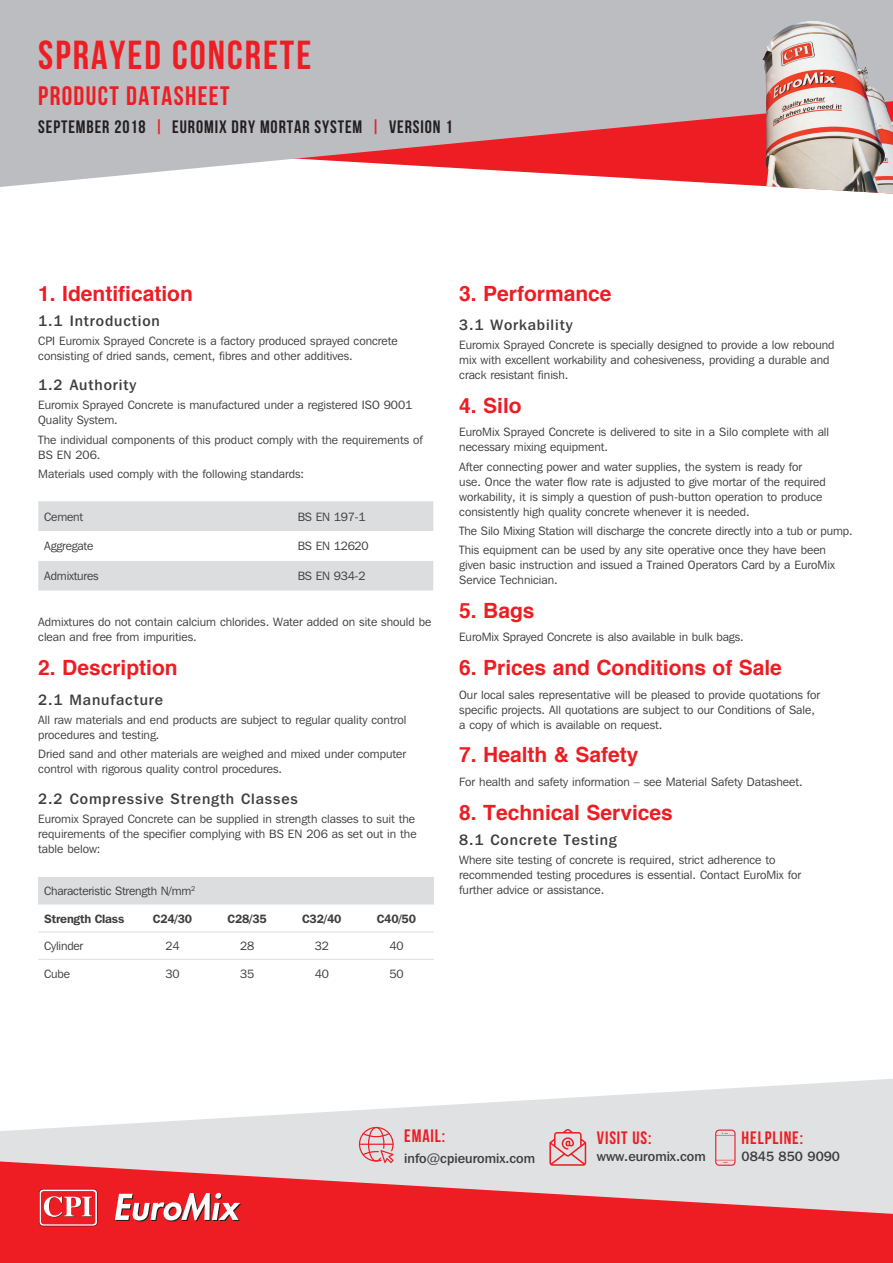
<style>
.page{position:relative;width:893px;height:1263px;background:#fff}
.page>*{position:absolute;margin:0;border:0;box-sizing:border-box;transform-origin:0 0}
.t1{font:40.5px "Bebas Neue";letter-spacing:.05em;color:#ed1d23}
.t2{font:26.7px "Bebas Neue";letter-spacing:.05em;color:#ed1d23}
.headers{font:700 21px "Helvetica";color:#ed1d23}
.t3{font:18px "Bebas Neue";letter-spacing:.05em;color:#231f20}
.t4{font:18px "Bebas Neue";letter-spacing:.05em;color:#ee1d23}
.t5{font:500 15px "Franklin Gothic IT Cby BT";letter-spacing:.06em;color:#3e3e3f}
.t6{font:500 13.5px "Franklin Gothic IT Cby BT";color:#3e3e3f}
.body_copy{font:12px/15px "Franklin Gothic IT Cby BT";color:#3e3e3f}
.t7{font:600 12px "Franklin Gothic IT Cby BT";letter-spacing:-.015em;color:#3e3e3f}
.s1{color:#ed1d23}
</style>
<div class="page">
<svg style="left:0;top:1079px;width:893px;height:82px;fill:#e0e1e3"></svg>
<svg style="left:0;top:1161px;width:893px;height:102px;background:#e95459"></svg>
<div style="left:107px;top:1189px;width:154px;height:37px;background:#ee1d23"></div>
<svg style="left:115px;top:1193px;width:126px;height:28px"></svg>
<svg style="left:40px;top:1189px;width:57px;height:37px"></svg>
<div style="left:41px;top:1191px;width:54px;height:33px;background:#ee1d23;border-radius:3px"></div>
<svg style="left:44px;top:1196px;width:48px;height:21px"></svg>
<svg style="left:0;top:0;width:893px;height:187px;background:#c6afb2"></svg>
<svg style="left:715px;top:1129px;width:20px;height:37px"></svg>
<svg style="left:549px;top:1129px;width:37px;height:37px"></svg>
<svg style="left:359px;top:1127px;width:35px;height:36px"></svg>
<img style="left:762px;top:21px;width:131px;height:173px">
<svg style="left:38px;top:501px;width:395px;height:89px"></svg>
<div style="left:38px;top:877px;width:396px;height:27px;background:#dcdddf"></div>
<svg style="left:38px;top:904px;width:396px;height:28px"></svg>
<hr style="left:210px;top:932px;width:74px;height:1px;background:#dcdddf">
<hr style="left:284px;top:932px;width:75px;height:1px;background:#dcdddf">
<hr style="left:359px;top:932px;width:75px;height:1px;background:#dcdddf">
<hr style="left:210px;top:959px;width:74px;height:1px;background:#dcdddf">
<hr style="left:284px;top:959px;width:75px;height:1px;background:#dcdddf">
<hr style="left:359px;top:959px;width:75px;height:1px;background:#dcdddf">
<hr style="left:38px;top:932px;width:97px;height:1px;background:#dcdddf">
<hr style="left:135px;top:932px;width:75px;height:1px;background:#dcdddf">
<hr style="left:38px;top:959px;width:97px;height:1px;background:#dcdddf">
<hr style="left:135px;top:959px;width:75px;height:1px;background:#dcdddf">
<h1 class="t1" style="left:38px;top:32px;width:275px">SPRAYED CONCRETE</h1>
<h2 class="t2" style="left:38px;top:81px;width:193px">PRODUCT DATASHEET</h2>
<h3 class="t3" style="left:38px;top:116px;width:416px">SEPTEMBER 2018 <span class="s1">|</span> EUROMIX DRY MORTAR SYSTEM <span class="s1">|</span> VERSION 1</h3>
<p class="headers" style="left:38px;top:276px;width:156px">1. Identification</p>
<p class="t5" style="left:38px;top:311px;width:123px">1.1 Introduction</p>
<p class="body_copy" style="left:38px;top:333px;width:361px">CPI Euromix Sprayed Concrete is a factory produced sprayed concrete consisting of dried sands, cement, fibres and other additives.</p>
<p class="t5" style="left:38px;top:375px;width:99px">1.2 Authority</p>
<p class="body_copy" style="left:38px;top:397px;width:376px">Euromix Sprayed Concrete is manufactured under a registered ISO 9001<br>Quality System.</p>
<p class="body_copy" style="left:38px;top:432px;width:386px">The individual components of this product comply with the requirements of<br>BS EN 206.</p>
<p class="body_copy" style="left:38px;top:466px;width:267px">Materials used comply with the following standards:</p>
<p class="body_copy" style="left:44px;top:509px;width:40px">Cement</p>
<p class="body_copy" style="left:298px;top:509px;width:70px">BS EN 197-1</p>
<p class="body_copy" style="left:44px;top:539px;width:51px">Aggregate</p>
<p class="body_copy" style="left:298px;top:539px;width:73px">BS EN 12620</p>
<p class="body_copy" style="left:44px;top:568px;width:56px">Admixtures</p>
<p class="body_copy" style="left:298px;top:568px;width:70px">BS EN 934-2</p>
<p class="body_copy" style="left:38px;top:614px;width:395px">Admixtures do not contain calcium chlorides. Water added on site should be clean and free from impurities.</p>
<p class="headers" style="left:38px;top:650px;width:141px">2. Description</p>
<p class="t5" style="left:38px;top:690px;width:126px">2.1 Manufacture</p>
<p class="body_copy" style="left:38px;top:712px;width:370px">All raw materials and end products are subject to regular quality control procedures and testing.</p>
<p class="body_copy" style="left:38px;top:746px;width:369px">Dried sand and other materials are weighed and mixed under computer control with rigorous quality control procedures.</p>
<p class="t5" style="left:38px;top:789px;width:261px">2.2 Compressive Strength Classes</p>
<p class="body_copy" style="left:38px;top:811px;width:380px">Euromix Sprayed Concrete can be supplied in strength classes to suit the requirements of the specifier complying with BS EN 206 as set out in the table below:</p>
<p class="body_copy" style="left:44px;top:883px;width:153px">Characteristic Strength N/mm<sup>2</sup></p>
<p class="t7" style="left:44px;top:911px;width:81px">Strength Class</p>
<p class="t7" style="left:153px;top:911px;width:41px">C24/30</p>
<p class="t7" style="left:228px;top:911px;width:41px">C28/35</p>
<p class="t7" style="left:302px;top:911px;width:41px">C32/40</p>
<p class="t7" style="left:377px;top:911px;width:41px">C40/50</p>
<p class="body_copy" style="left:44px;top:938px;width:41px">Cylinder</p>
<p class="body_copy" style="left:165px;top:938px;width:16px">24</p>
<p class="body_copy" style="left:240px;top:938px;width:16px">28</p>
<p class="body_copy" style="left:315px;top:938px;width:16px">32</p>
<p class="body_copy" style="left:389px;top:938px;width:16px">40</p>
<p class="body_copy" style="left:44px;top:966px;width:27px">Cube</p>
<p class="body_copy" style="left:165px;top:966px;width:16px">30</p>
<p class="body_copy" style="left:240px;top:966px;width:16px">35</p>
<p class="body_copy" style="left:315px;top:966px;width:16px">40</p>
<p class="body_copy" style="left:389px;top:966px;width:16px">50</p>
<p class="headers" style="left:459px;top:276px;width:154px">3. Performance</p>
<p class="t5" style="left:459px;top:315px;width:115px">3.1 Workability</p>
<p class="body_copy" style="left:459px;top:337px;width:377px">Euromix Sprayed Concrete is specially designed to provide a low rebound mix with excellent workability and cohesiveness, providing a durable and crack resistant finish.</p>
<p class="headers" style="left:459px;top:389px;width:64px">4. Silo</p>
<p class="body_copy" style="left:459px;top:424px;width:371px">EuroMix Sprayed Concrete is delivered to site in a Silo complete with all necessary mixing equipment.</p>
<p class="body_copy" style="left:459px;top:459px;width:368px">After connecting power and water supplies, the system is ready for use. Once the water flow rate is adjusted to give mortar of the required workability, it is simply a question of push-button operation to produce consistently high quality concrete whenever it is needed.</p>
<p class="body_copy" style="left:459px;top:523px;width:395px">The Silo Mixing Station will discharge the concrete directly into a tub or pump.</p>
<p class="body_copy" style="left:459px;top:542px;width:377px">This equipment can be used by any site operative once they have been given basic instruction and issued a Trained Operators Card by a EuroMix<br>Service Technician.</p>
<p class="headers" style="left:459px;top:593px;width:77px">5. Bags</p>
<p class="body_copy" style="left:459px;top:629px;width:286px">EuroMix Sprayed Concrete is also available in bulk bags.</p>
<p class="headers" style="left:459px;top:651px;width:324px">6. Prices and Conditions of Sale</p>
<p class="body_copy" style="left:459px;top:687px;width:362px">Our local sales representative will be pleased to provide quotations for specific projects. All quotations are subject to our Conditions of Sale, a copy of which is available on request.</p>
<p class="headers" style="left:459px;top:738px;width:181px">7. Health &amp; Safety</p>
<p class="body_copy" style="left:459px;top:774px;width:345px">For health and safety information – see Material Safety Datasheet.</p>
<p class="headers" style="left:459px;top:795px;width:215px">8. Technical Services</p>
<p class="t5" style="left:459px;top:830px;width:159px">8.1 Concrete Testing</p>
<p class="body_copy" style="left:459px;top:852px;width:343px">Where site testing of concrete is required, strict adherence to recommended testing procedures is essential. Contact EuroMix for further advice or assistance.</p>
<h3 class="t4" style="left:404px;top:1126px;width:43px">EMAIL:</h3>
<p class="t6" style="left:404px;top:1150px;width:132px">info@cpieuromix.com</p>
<h3 class="t4" style="left:597px;top:1128px;width:56px">VISIT US:</h3>
<p class="t6" style="left:597px;top:1148px;width:110px">www.euromix.com</p>
<h3 class="t4" style="left:742px;top:1128px;width:63px">HELPLINE:</h3>
<p class="t6" style="left:742px;top:1148px;width:100px">0845 850 9090</p>
</div>
